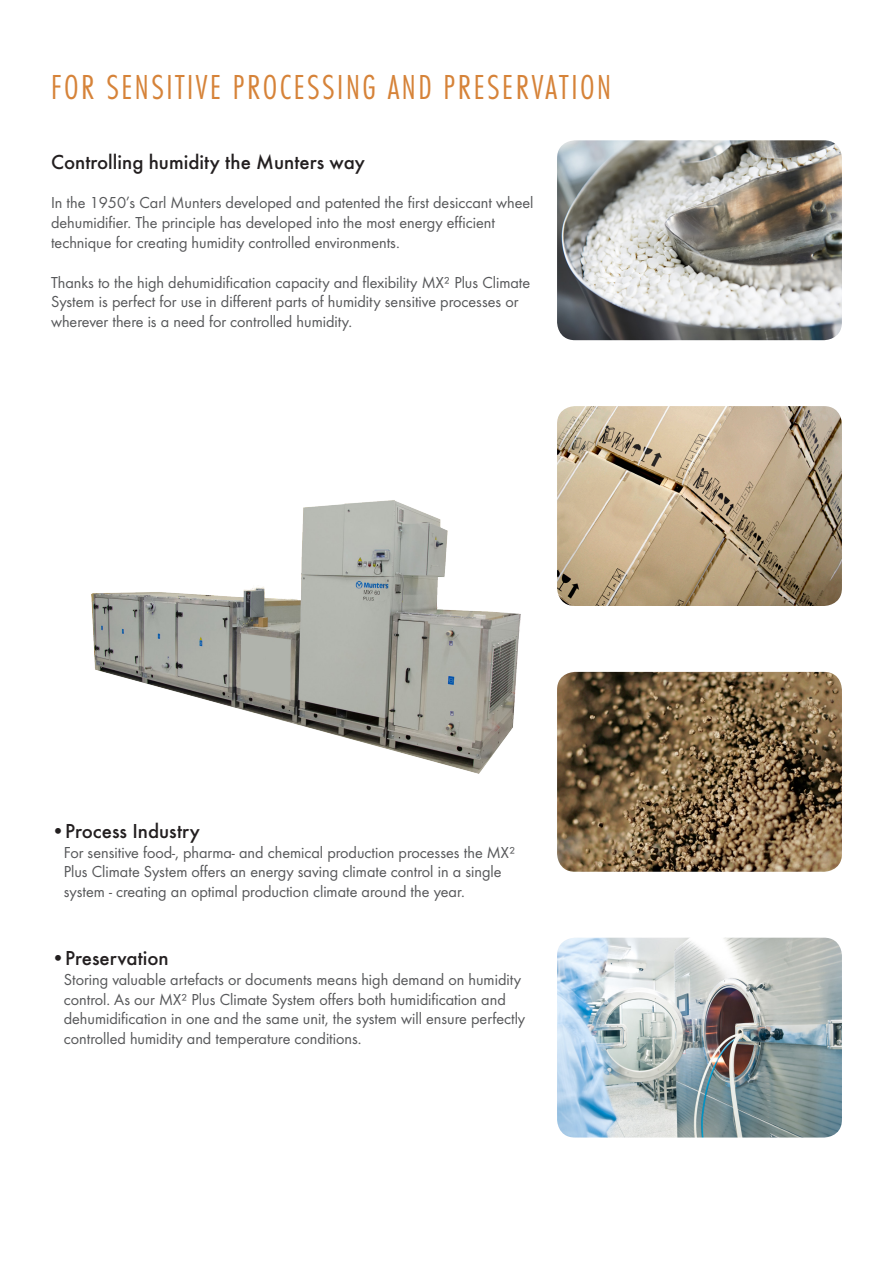
<style>
.page{position:relative;width:893px;height:1263px;background:#fff}
.page>*{position:absolute;margin:0;border:0;box-sizing:border-box;transform-origin:0 0}
.t1{font:300 36px "Futura Con";letter-spacing:.07em;color:#d68339}
.t2{font:500 21px "Futura";color:#231f20}
.t3{font:16.5px/19.8px "Futura Boo";color:#57585a}
</style>
<div class="page">
<img style="left:557px;top:140px;width:285px;height:200px">
<img style="left:557px;top:406px;width:285px;height:200px">
<img style="left:557px;top:672px;width:285px;height:200px">
<img style="left:557px;top:938px;width:285px;height:199px">
<img style="left:91px;top:500px;width:430px;height:274px">
<p class="t1" style="left:51px;top:67px;width:561px">FOR SENSITIVE PROCESSING AND PRESERVATION</p>
<p class="t2" style="left:51px;top:149px;width:315px">Controlling humidity the Munters way</p>
<p class="t3" style="left:51px;top:193px;width:484px">In the 1950’s Carl Munters developed and patented the first desiccant wheel dehumidifier. The principle has developed into the most energy efficient technique for creating humidity controlled environments.</p>
<p class="t3" style="left:51px;top:272px;width:481px">Thanks to the high dehumidification capacity and flexibility MX² Plus Climate<br>System is perfect for use in different parts of humidity sensitive processes or wherever there is a need for controlled humidity.</p>
<p class="t2" style="left:51px;top:818px;width:150px">•Process Industry</p>
<p class="t3" style="left:64px;top:842px;width:453px">For sensitive food-, pharma- and chemical production processes the MX²<br>Plus Climate System offers an energy saving climate control in a single system - creating an optimal production climate around the year.</p>
<p class="t2" style="left:51px;top:945px;width:119px">•Preservation</p>
<p class="t3" style="left:64px;top:969px;width:463px">Storing valuable artefacts or documents means high demand on humidity control. As our MX² Plus Climate System offers both humidification and dehumidification in one and the same unit, the system will ensure perfectly controlled humidity and temperature conditions.</p>
</div>
